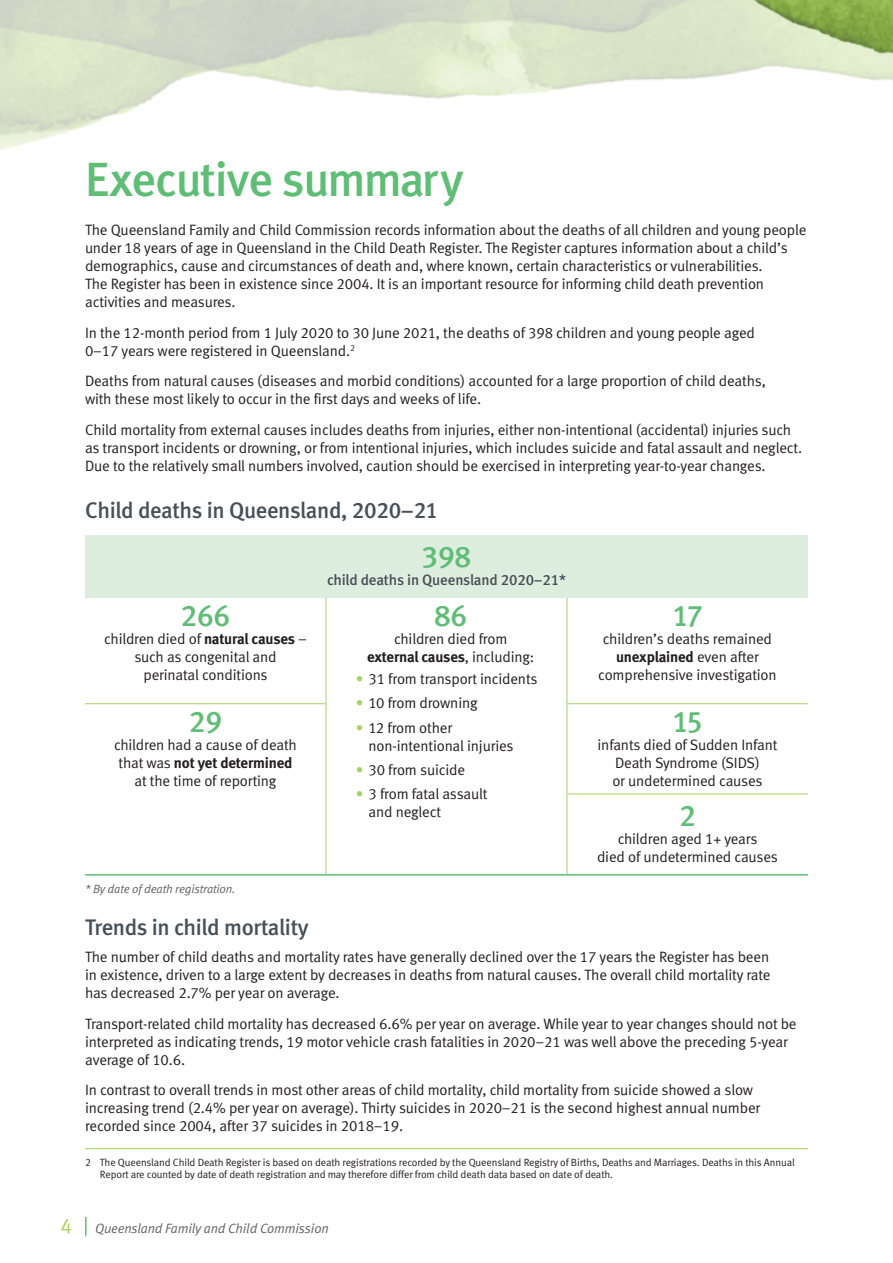
<style>
.page{position:relative;width:893px;height:1263px;background:#fff}
.page>*{position:absolute;margin:0;border:0;box-sizing:border-box;transform-origin:0 0}
.Heading_Chapter_Gree{font:48px "Meta Medium LF";letter-spacing:-.025em;color:#5fbd76}
.Large_numbers{font:30px "Meta Medium LF";letter-spacing:-.01em;color:#5fbd76}
.Large_numbers_green{font:30px "Meta Medium LF";color:#5fbd76}
.Heading_1{font:22.5px "Meta Medium LF";letter-spacing:-.015em;color:#465059}
.BODY{font:15px/18px "Meta Normal LF";letter-spacing:-.01em;color:#231f20}
.BODY_CENTRED{font:15px/18px "Meta Normal LF";letter-spacing:-.01em;color:#231f20;text-align:center}
.BODY_CENTRED_Before{font:15px/18px "Meta Normal LF";letter-spacing:-.01em;color:#231f20;text-align:center}
.TABLE__Header_Row{font:15px "Meta Medium LF";letter-spacing:-.01em;color:#465059}
.t1{font:italic 13.5px "Meta Normal LF";letter-spacing:-.01em;color:#636366}
.Table_Footnote{font:italic 12px "Meta Normal LF";letter-spacing:-.01em;color:#636366}
.Footnote_7pt{font:10.5px/12px "Meta Normal LF";letter-spacing:-.01em;color:#231f20}
.s1{font-family:"Meta Bold LF"}
.s2{color:#a8d161}
.s3{font-style:normal;font-size:21px;color:#a8d161}
</style>
<div class="page">
<img style="left:693px;top:0;width:200px;height:81px">
<svg style="left:85px;top:1217px;width:2px;height:19px"></svg>
<div style="left:85px;top:535px;width:723px;height:63px;background:#deeede"></div>
<hr style="left:326px;top:598px;width:1px;height:105px;background:#a8d161">
<hr style="left:567px;top:598px;width:1px;height:105px;background:#a8d161">
<hr style="left:85px;top:703px;width:241px;height:1px;background:#a8d161">
<hr style="left:326px;top:704px;width:1px;height:90px;background:#a8d161">
<hr style="left:326px;top:794px;width:1px;height:80px;background:#a8d161">
<hr style="left:567px;top:703px;width:241px;height:1px;background:#a8d161">
<hr style="left:567px;top:704px;width:1px;height:90px;background:#a8d161">
<hr style="left:567px;top:794px;width:241px;height:1px;background:#a8d161">
<hr style="left:567px;top:794px;width:1px;height:80px;background:#a8d161">
<hr style="left:326px;top:874px;width:241px;height:1px;background:#5fbd76">
<hr style="left:85px;top:874px;width:241px;height:1px;background:#5fbd76">
<hr style="left:567px;top:874px;width:241px;height:1px;background:#5fbd76">
<hr style="left:85px;top:1148px;width:723px;height:1px;background:#a8d161">
<h1 class="Heading_Chapter_Gree" style="left:85px;top:151px;width:380px">Executive summary</h1>
<p class="BODY" style="left:85px;top:220px;width:723px">The Queensland Family and Child Commission records information about the deaths of all children and young people under 18 years of age in Queensland in the Child Death Register. The Register captures information about a child’s demographics, cause and circumstances of death and, where known, certain characteristics or vulnerabilities.<br>The Register has been in existence since 2004. It is an important resource for informing child death prevention activities and measures.</p>
<p class="BODY" style="left:85px;top:323px;width:671px">In the 12-month period from 1 July 2020 to 30 June 2021, the deaths of 398 children and young people aged<br>0–17 years were registered in Queensland.<sup>2</sup></p>
<p class="BODY" style="left:85px;top:372px;width:682px">Deaths from natural causes (diseases and morbid conditions) accounted for a large proportion of child deaths, with these most likely to occur in the first days and weeks of life.</p>
<p class="BODY" style="left:85px;top:421px;width:719px">Child mortality from external causes includes deaths from injuries, either non-intentional (accidental) injuries such as transport incidents or drowning, or from intentional injuries, which includes suicide and fatal assault and neglect.<br>Due to the relatively small numbers involved, caution should be exercised in interpreting year-to-year changes.</p>
<h1 class="Heading_1" style="left:85px;top:497px;width:355px">Child deaths in Queensland, 2020–21</h1>
<p class="Large_numbers_green" style="left:422px;top:539px;width:51px">398</p>
<p class="TABLE__Header_Row" style="left:327px;top:571px;width:240px">child deaths in Queensland 2020–21*</p>
<p class="Large_numbers" style="left:181px;top:598px;width:51px">266</p>
<p class="BODY_CENTRED" style="left:104px;top:629px;width:204px">children died of <span class="s1">natural causes</span> – such as congenital and<br>perinatal conditions</p>
<p class="Large_numbers" style="left:434px;top:598px;width:35px">86</p>
<p class="BODY_CENTRED_Before" style="left:367px;top:629px;width:168px">children died from <span class="s1">external causes</span>, including:</p>
<p class="BODY" style="left:356px;top:669px;width:183px"><span class="s2">•</span> 31 from transport incidents</p>
<p class="BODY" style="left:356px;top:694px;width:123px"><span class="s2">•</span> 10 from drowning</p>
<p class="BODY" style="left:368px;top:718px;width:147px;text-indent:-13px"><span class="s2">•</span> 12 from other non‑intentional injuries</p>
<p class="BODY" style="left:356px;top:760px;width:111px"><span class="s2">•</span> 30 from suicide</p>
<p class="BODY" style="left:368px;top:785px;width:120px;text-indent:-13px"><span class="s2">•</span> 3 from fatal assault and neglect</p>
<p class="Large_numbers" style="left:672px;top:598px;width:32px">17</p>
<p class="BODY_CENTRED" style="left:598px;top:629px;width:180px">children’s deaths remained <span class="s1">unexplained</span> even after comprehensive investigation</p>
<p class="Large_numbers" style="left:189px;top:704px;width:35px">29</p>
<p class="BODY_CENTRED" style="left:114px;top:735px;width:184px">children had a cause of death that was <span class="s1">not yet determined </span>at the time of reporting</p>
<p class="Large_numbers" style="left:672px;top:704px;width:32px">15</p>
<p class="BODY_CENTRED" style="left:597px;top:735px;width:182px">infants died of Sudden Infant<br>Death Syndrome (SIDS)<br>or undetermined causes</p>
<p class="Large_numbers" style="left:679px;top:798px;width:18px">2</p>
<p class="BODY_CENTRED" style="left:597px;top:830px;width:182px">children aged 1+ years<br>died of undetermined causes</p>
<p class="Table_Footnote" style="left:85px;top:882px;width:152px">* By date of death registration.</p>
<h1 class="Heading_1" style="left:85px;top:914px;width:225px">Trends in child mortality</h1>
<p class="BODY" style="left:85px;top:947px;width:687px;text-align:justify">The number of child deaths and mortality rates have generally declined over the 17 years the Register has been in existence, driven to a large extent by decreases in deaths from natural causes. The overall child mortality rate has decreased 2.7% per year on average.</p>
<p class="BODY" style="left:85px;top:1014px;width:713px">Transport-related child mortality has decreased 6.6% per year on average. While year to year changes should not be interpreted as indicating trends, 19 motor vehicle crash fatalities in 2020–21 was well above the preceding 5-year average of 10.6.</p>
<p class="BODY" style="left:85px;top:1081px;width:677px">In contrast to overall trends in most other areas of child mortality, child mortality from suicide showed a slow increasing trend (2.4% per year on average). Thirty suicides in 2020–21 is the second highest annual number recorded since 2004, after 37 suicides in 2018–19.</p>
<p class="Footnote_7pt" style="left:100px;top:1156px;width:696px;text-indent:-15px">2 The Queensland Child Death Register is based on death registrations recorded by the Queensland Registry of Births, Deaths and Marriages. Deaths in this Annual<br>Report are counted by date of death registration and may therefore differ from child death data based on date of death.</p>
<p class="t1" style="left:61px;top:1221px;width:270px"><span class="s3">4</span> Queensland Family and Child Commission</p>
</div>
